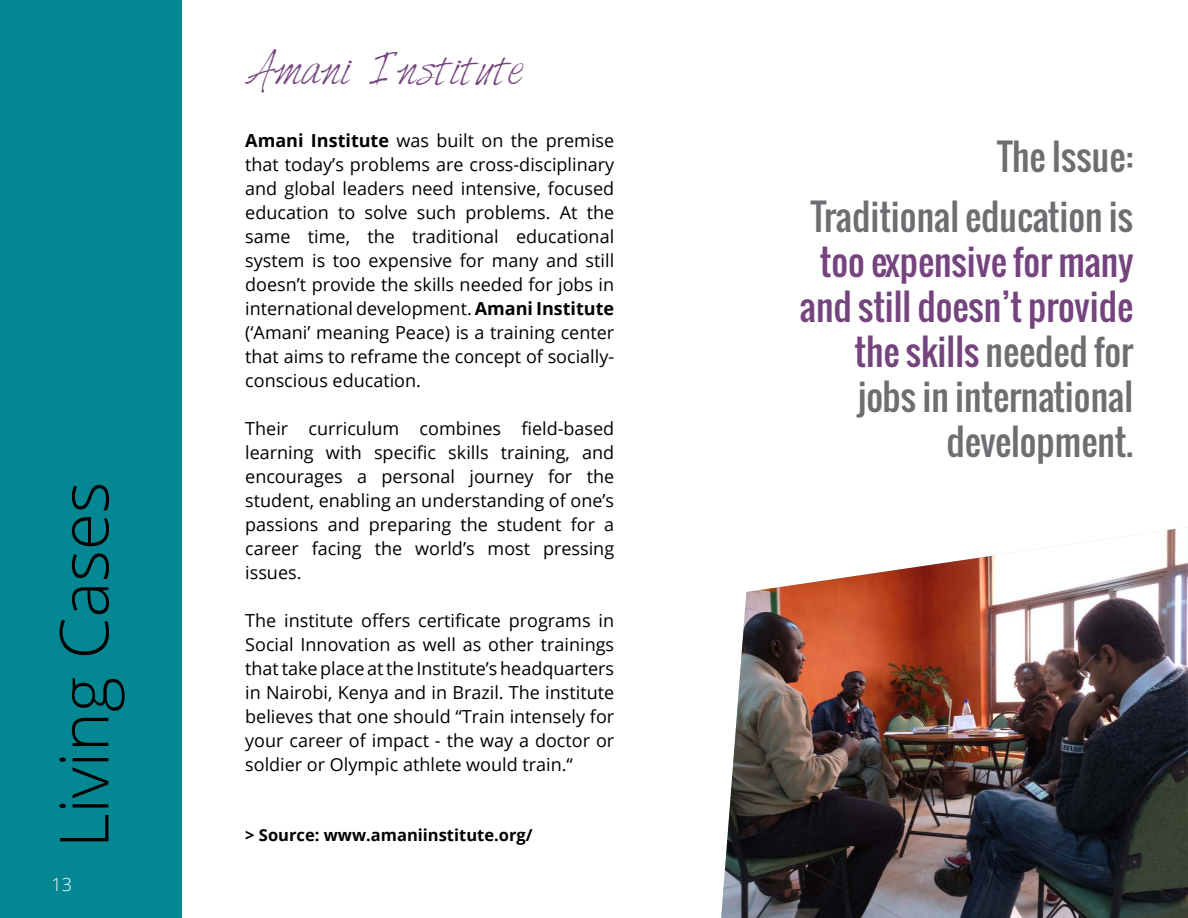
<style>
.page{position:relative;width:1188px;height:918px;background:#fff}
.page>*{position:absolute;margin:0;border:0;box-sizing:border-box;transform-origin:0 0}
.t1{font:300 67.5px "Open Sans";color:#000}
.t2{font:37.5px "Harabara Hand";color:#75447e}
.t3{font:36px/45px "Oswald";color:#75447e;text-align:right}
.t4{font:36px/60px "Oswald";color:#6d6e71;text-align:right}
.t5{font:18px/24px "Open Sans";color:#000;text-align:justify}
.t6{font:300 18px "Open Sans";color:#fff}
.t7{font:700 16.5px "Open Sans";color:#000}
.s1{font-weight:700}
.s2{color:#6d6e71}
</style>
<div class="page">
<img style="left:721px;top:527px;width:467px;height:391px">
<div style="left:0;top:0;width:182px;height:918px;background:#048792"></div>
<p class="t1" style="left:38px;top:848px;width:368px;rotate:-90deg">Living Cases</p>
<p class="t6" style="left:51px;top:872px;width:22px">13</p>
<p class="t2" style="left:246px;top:49px;width:279px">Amani Institute</p>
<p class="t5" style="left:245px;top:128px;width:371px"><span class="s1">Amani Institute</span> was built on the premise that today’s problems are cross-disciplinary and global leaders need intensive, focused education to solve such problems. At the same time, the traditional educational system is too expensive for many and still doesn’t provide the skills needed for jobs in international development. <span class="s1">Amani Institute </span>(‘Amani’ meaning Peace) is a training center that aims to reframe the concept of socially&shy;conscious education.</p>
<p class="t5" style="left:245px;top:416px;width:371px">Their curriculum combines field-based learning with specific skills training, and encourages a personal journey for the student, enabling an understanding of one’s passions and preparing the student for a career facing the world’s most pressing issues.</p>
<p class="t5" style="left:245px;top:608px;width:371px">The institute offers certificate programs in Social Innovation as well as other trainings that take place at the Institute’s headquarters in Nairobi, Kenya and in Brazil. The institute believes that one should “Train intensely for your career of impact - the way a doctor or soldier or Olympic athlete would train.“</p>
<p class="t7" style="left:245px;top:823px;width:289px">&gt; Source: www.amaniinstitute.org/</p>
<p class="t4" style="left:811px;top:126px;width:324px">The Issue:<br>Traditional education is</p>
<p class="t3" style="left:800px;top:238px;width:335px">too expensive for many and still doesn’t provide the skills <span class="s2">needed for jobs in international development.</span></p>
</div>
